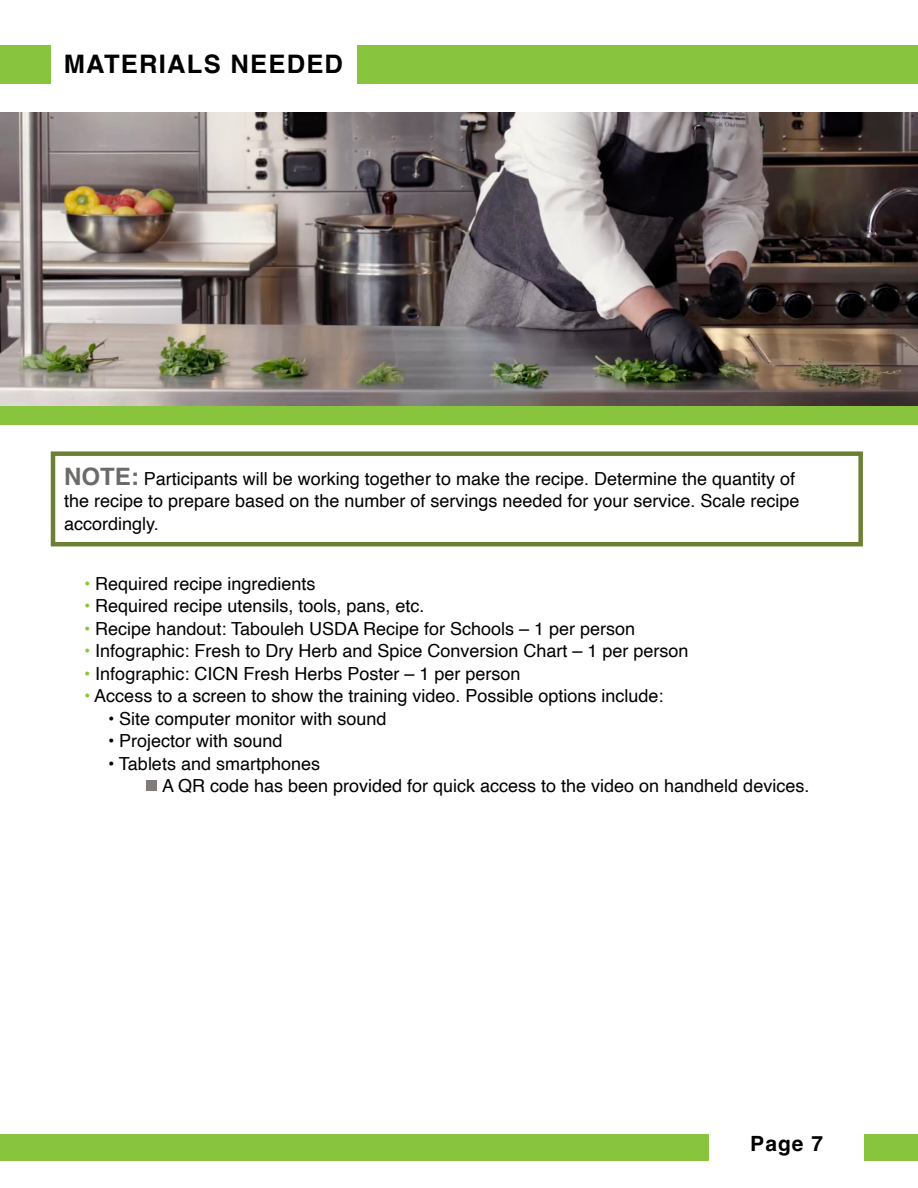
<style>
.page{position:relative;width:918px;height:1188px;background:#fff}
.page>*{position:absolute;margin:0;border:0;box-sizing:border-box;transform-origin:0 0}
.t1{font:700 25.5px "Helvetica";letter-spacing:.05em;color:#000}
.t2{font:700 21px "Helvetica";color:#000}
.t3{font:18px/22.5px "Helvetica";color:#000}
.s1{font-weight:700;font-size:24px;color:#696c68}
.s2{color:#89c43e}
</style>
<div class="page">
<div style="left:0;top:45px;width:918px;height:39px;background:#89c43e"></div>
<div style="left:51px;top:32px;width:305px;height:68px;background:#fff"></div>
<div style="left:0;top:1134px;width:918px;height:27px;background:#89c43e"></div>
<div style="left:710px;top:1122px;width:154px;height:46px;background:#fff"></div>
<img style="left:0;top:113px;width:918px;height:293px">
<div style="left:146px;top:780px;width:10px;height:11px;background:#817c79"></div>
<div style="left:0;top:406px;width:918px;height:18px;background:#89c43e"></div>
<div style="left:51px;top:451px;width:812px;height:95px;border:4px solid #6c8035"></div>
<h1 class="t1" style="left:64px;top:49px;width:281px">MATERIALS NEEDED</h1>
<p class="t3" style="left:64px;top:468px;width:737px"><span class="s1">NOTE:</span> Participants will be working together to make the recipe. Determine the quantity of the recipe to prepare based on the number of servings needed for your service. Scale recipe accordingly.</p>
<p class="t3" style="left:84px;top:573px;width:233px"><span class="s2">•</span> Required recipe ingredients</p>
<p class="t3" style="left:84px;top:595px;width:342px"><span class="s2">•</span> Required recipe utensils, tools, pans, etc.</p>
<p class="t3" style="left:84px;top:618px;width:553px"><span class="s2">•</span> Recipe handout: Tabouleh USDA Recipe for Schools – 1 per person</p>
<p class="t3" style="left:84px;top:640px;width:606px"><span class="s2">•</span> Infographic: Fresh to Dry Herb and Spice Conversion Chart – 1 per person</p>
<p class="t3" style="left:84px;top:663px;width:438px"><span class="s2">•</span> Infographic: CICN Fresh Herbs Poster – 1 per person</p>
<p class="t3" style="left:84px;top:685px;width:581px"><span class="s2">•</span> Access to a screen to show the training video. Possible options include:</p>
<p class="t3" style="left:108px;top:708px;width:280px">• Site computer monitor with sound</p>
<p class="t3" style="left:108px;top:730px;width:176px">• Projector with sound</p>
<p class="t3" style="left:162px;top:753px;width:649px;text-indent:-54px">• Tablets and smartphones<br>A QR code has been provided for quick access to the video on handheld devices.</p>
<p class="t2" style="left:750px;top:1131px;width:74px">Page 7</p>
</div>
